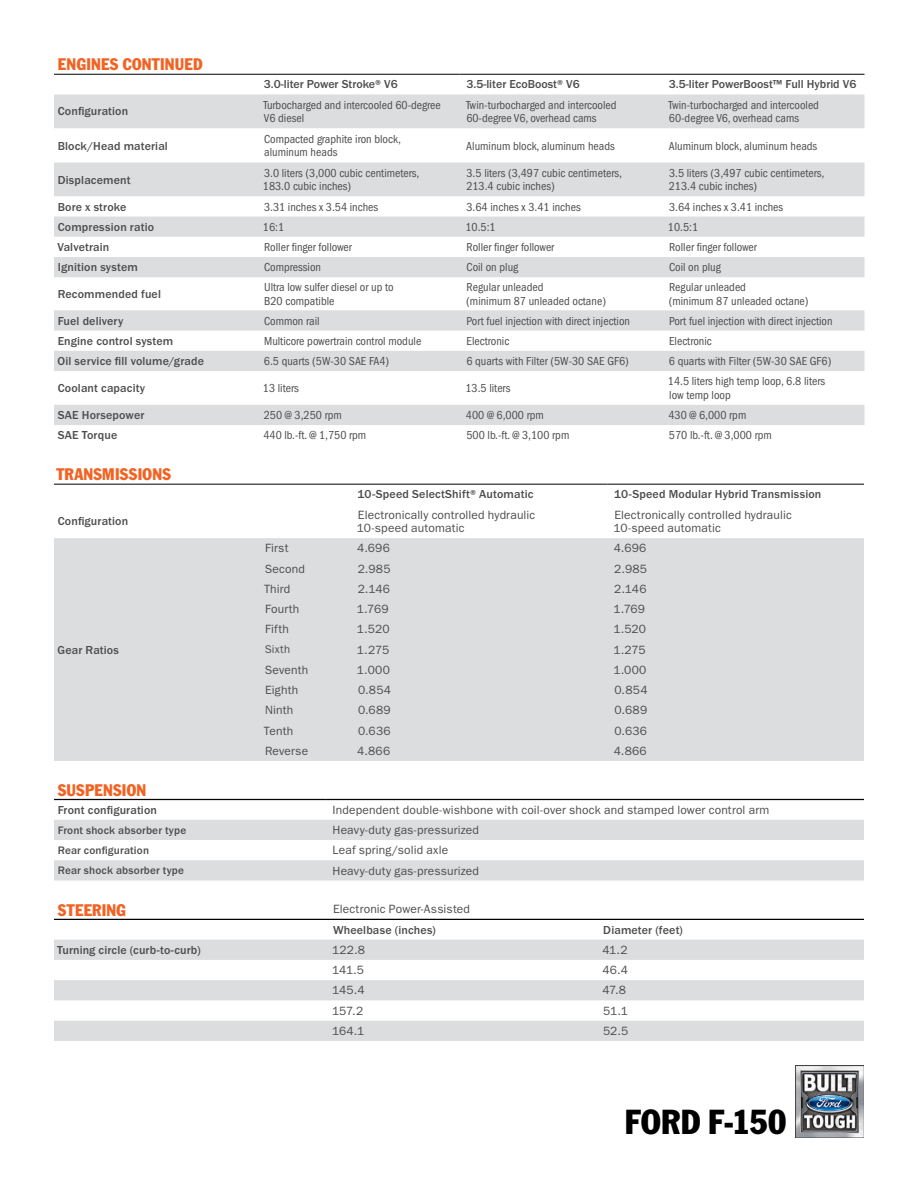
<style>
.page{position:relative;width:918px;height:1188px;background:#fff}
.page>*{position:absolute;margin:0;border:0;box-sizing:border-box;transform-origin:0 0}
.t1{font:condensed 34.05px "Franklin Gothic Std";letter-spacing:.005em;color:#000}
.t2{font:condensed 16.5px "Franklin Gothic Std";letter-spacing:.015em;color:#f26323}
.t3{font:condensed 12px/13.5px "ITC Franklin Gothic Std";color:#4d4d4f}
.t4{font:12px/13.5px "ITC Franklin Gothic Std";letter-spacing:.015em;color:#4d4d4f}
.t5{font:500 12px "ITC Franklin Gothic Std";letter-spacing:.01em;color:#4d4d4f}
.t6{font:500 11.25px "ITC Franklin Gothic Std";letter-spacing:.015em;color:#4d4d4f}
.t7{font:11.25px "ITC Franklin Gothic Std";letter-spacing:.02em;color:#4d4d4f}
</style>
<div class="page">
<img style="left:795px;top:1065px;width:69px;height:73px">
<div style="left:54px;top:538px;width:810px;height:223px;background:#dcddde"></div>
<hr style="left:54px;top:484px;width:204px;height:1px;background:#000">
<hr style="left:258px;top:484px;width:93px;height:1px;background:#000">
<hr style="left:351px;top:484px;width:257px;height:1px;background:#000">
<hr style="left:608px;top:484px;width:256px;height:1px;background:#000">
<svg style="left:54px;top:94px;width:811px;height:331px"></svg>
<hr style="left:54px;top:74px;width:203px;height:1px;background:#000">
<hr style="left:257px;top:74px;width:203px;height:1px;background:#000">
<hr style="left:460px;top:74px;width:202px;height:1px;background:#000">
<hr style="left:662px;top:74px;width:203px;height:1px;background:#000">
<svg style="left:54px;top:820px;width:810px;height:61px;fill:#dcddde"></svg>
<hr style="left:54px;top:799px;width:272px;height:1px;background:#000">
<hr style="left:326px;top:799px;width:538px;height:1px;background:#000">
<svg style="left:54px;top:940px;width:810px;height:101px;fill:#dcddde"></svg>
<hr style="left:54px;top:919px;width:272px;height:1px;background:#000">
<hr style="left:326px;top:919px;width:270px;height:1px;background:#000">
<hr style="left:596px;top:919px;width:268px;height:1px;background:#000">
<h2 class="t2" style="left:58px;top:54px;width:146px">ENGINES CONTINUED</h2>
<p class="t5" style="left:264px;top:78px;width:135px">3.0-liter Power Stroke® V6</p>
<p class="t5" style="left:466px;top:78px;width:115px">3.5-liter EcoBoost® V6</p>
<p class="t5" style="left:669px;top:78px;width:189px">3.5-liter PowerBoost™ Full Hybrid V6</p>
<p class="t5" style="left:58px;top:105px;width:72px">Configuration</p>
<p class="t3" style="left:264px;top:98px;width:179px">Turbocharged and intercooled 60-degree<br>V6 diesel</p>
<p class="t3" style="left:466px;top:98px;width:152px">Twin-turbocharged and intercooled<br>60-degree V6, overhead cams</p>
<p class="t3" style="left:669px;top:98px;width:152px">Twin-turbocharged and intercooled<br>60-degree V6, overhead cams</p>
<p class="t5" style="left:58px;top:139px;width:112px">Block/Head material</p>
<p class="t3" style="left:264px;top:132px;width:138px">Compacted graphite iron block, aluminum heads</p>
<p class="t3" style="left:466px;top:139px;width:150px">Aluminum block, aluminum heads</p>
<p class="t3" style="left:669px;top:139px;width:150px">Aluminum block, aluminum heads</p>
<p class="t5" style="left:58px;top:173px;width:74px">Displacement</p>
<p class="t3" style="left:263px;top:166px;width:158px">3.0 liters (3,000 cubic centimeters,<br>183.0 cubic inches)</p>
<p class="t3" style="left:466px;top:166px;width:157px">3.5 liters (3,497 cubic centimeters,<br>213.4 cubic inches)</p>
<p class="t3" style="left:669px;top:166px;width:157px">3.5 liters (3,497 cubic centimeters,<br>213.4 cubic inches)</p>
<p class="t5" style="left:58px;top:200px;width:70px">Bore x stroke</p>
<p class="t3" style="left:264px;top:200px;width:116px">3.31 inches x 3.54 inches</p>
<p class="t3" style="left:467px;top:200px;width:116px">3.64 inches x 3.41 inches</p>
<p class="t3" style="left:669px;top:200px;width:116px">3.64 inches x 3.41 inches</p>
<p class="t5" style="left:58px;top:220px;width:98px">Compression ratio</p>
<p class="t3" style="left:263px;top:220px;width:23px">16:1</p>
<p class="t3" style="left:465px;top:220px;width:32px">10.5:1</p>
<p class="t3" style="left:668px;top:220px;width:32px">10.5:1</p>
<p class="t5" style="left:57px;top:240px;width:53px">Valvetrain</p>
<p class="t3" style="left:264px;top:240px;width:89px">Roller finger follower</p>
<p class="t3" style="left:467px;top:240px;width:89px">Roller finger follower</p>
<p class="t3" style="left:669px;top:240px;width:89px">Roller finger follower</p>
<p class="t5" style="left:58px;top:261px;width:82px">Ignition system</p>
<p class="t3" style="left:264px;top:261px;width:59px">Compression</p>
<p class="t3" style="left:467px;top:261px;width:53px">Coil on plug</p>
<p class="t3" style="left:669px;top:261px;width:53px">Coil on plug</p>
<p class="t5" style="left:58px;top:287px;width:105px">Recommended fuel</p>
<p class="t3" style="left:264px;top:281px;width:131px">Ultra low sulfer diesel or up to<br>B20 compatible</p>
<p class="t3" style="left:466px;top:281px;width:141px">Regular unleaded<br>(minimum 87 unleaded octane)</p>
<p class="t3" style="left:669px;top:281px;width:141px">Regular unleaded<br>(minimum 87 unleaded octane)</p>
<p class="t5" style="left:58px;top:314px;width:67px">Fuel delivery</p>
<p class="t3" style="left:264px;top:314px;width:57px">Common rail</p>
<p class="t3" style="left:467px;top:314px;width:165px">Port fuel injection with direct injection</p>
<p class="t3" style="left:669px;top:314px;width:165px">Port fuel injection with direct injection</p>
<p class="t5" style="left:58px;top:334px;width:117px">Engine control system</p>
<p class="t3" style="left:264px;top:334px;width:159px">Multicore powertrain control module</p>
<p class="t3" style="left:467px;top:334px;width:44px">Electronic</p>
<p class="t3" style="left:669px;top:334px;width:44px">Electronic</p>
<p class="t5" style="left:58px;top:354px;width:148px">Oil service fill volume/grade</p>
<p class="t3" style="left:264px;top:354px;width:127px">6.5 quarts (5W-30 SAE FA4)</p>
<p class="t3" style="left:466px;top:354px;width:164px">6 quarts with Filter (5W-30 SAE GF6)</p>
<p class="t3" style="left:669px;top:354px;width:164px">6 quarts with Filter (5W-30 SAE GF6)</p>
<p class="t5" style="left:58px;top:381px;width:89px">Coolant capacity</p>
<p class="t3" style="left:263px;top:381px;width:37px">13 liters</p>
<p class="t3" style="left:465px;top:381px;width:46px">13.5 liters</p>
<p class="t3" style="left:668px;top:375px;width:159px">14.5 liters high temp loop, 6.8 liters low temp loop</p>
<p class="t5" style="left:58px;top:408px;width:88px">SAE Horsepower</p>
<p class="t3" style="left:264px;top:408px;width:79px">250 @ 3,250 rpm</p>
<p class="t3" style="left:466px;top:408px;width:79px">400 @ 6,000 rpm</p>
<p class="t3" style="left:668px;top:408px;width:79px">430 @ 6,000 rpm</p>
<p class="t5" style="left:58px;top:429px;width:61px">SAE Torque</p>
<p class="t3" style="left:263px;top:429px;width:104px">440 lb.-ft. @ 1,750 rpm</p>
<p class="t3" style="left:466px;top:429px;width:104px">500 lb.-ft. @ 3,100 rpm</p>
<p class="t3" style="left:669px;top:429px;width:104px">570 lb.-ft. @ 3,000 rpm</p>
<h2 class="t2" style="left:56px;top:464px;width:116px">TRANSMISSIONS</h2>
<p class="t5" style="left:358px;top:488px;width:177px">10-Speed SelectShift® Automatic</p>
<p class="t5" style="left:614px;top:488px;width:209px">10-Speed Modular Hybrid Transmission</p>
<p class="t5" style="left:58px;top:515px;width:72px">Configuration</p>
<p class="t4" style="left:357px;top:508px;width:180px">Electronically controlled hydraulic<br>10-speed automatic</p>
<p class="t4" style="left:613px;top:508px;width:180px">Electronically controlled hydraulic<br>10-speed automatic</p>
<p class="t5" style="left:58px;top:643px;width:63px">Gear Ratios</p>
<p class="t4" style="left:265px;top:542px;width:25px">First</p>
<p class="t4" style="left:357px;top:542px;width:34px">4.696</p>
<p class="t4" style="left:614px;top:542px;width:34px">4.696</p>
<p class="t4" style="left:265px;top:562px;width:42px">Second</p>
<p class="t4" style="left:358px;top:562px;width:34px">2.985</p>
<p class="t4" style="left:614px;top:562px;width:34px">2.985</p>
<p class="t4" style="left:264px;top:582px;width:28px">Third</p>
<p class="t4" style="left:358px;top:582px;width:34px">2.146</p>
<p class="t4" style="left:614px;top:582px;width:34px">2.146</p>
<p class="t4" style="left:265px;top:602px;width:36px">Fourth</p>
<p class="t4" style="left:357px;top:602px;width:33px">1.769</p>
<p class="t4" style="left:613px;top:602px;width:33px">1.769</p>
<p class="t4" style="left:265px;top:623px;width:25px">Fifth</p>
<p class="t4" style="left:357px;top:623px;width:34px">1.520</p>
<p class="t4" style="left:613px;top:623px;width:34px">1.520</p>
<p class="t7" style="left:265px;top:643px;width:27px">Sixth</p>
<p class="t4" style="left:357px;top:643px;width:34px">1.275</p>
<p class="t4" style="left:613px;top:643px;width:34px">1.275</p>
<p class="t4" style="left:265px;top:663px;width:45px">Seventh</p>
<p class="t4" style="left:357px;top:663px;width:35px">1.000</p>
<p class="t4" style="left:613px;top:663px;width:35px">1.000</p>
<p class="t4" style="left:265px;top:683px;width:35px">Eighth</p>
<p class="t4" style="left:358px;top:683px;width:35px">0.854</p>
<p class="t4" style="left:615px;top:683px;width:35px">0.854</p>
<p class="t4" style="left:265px;top:704px;width:30px">Ninth</p>
<p class="t4" style="left:358px;top:704px;width:34px">0.689</p>
<p class="t4" style="left:615px;top:704px;width:34px">0.689</p>
<p class="t4" style="left:264px;top:724px;width:31px">Tenth</p>
<p class="t4" style="left:358px;top:724px;width:34px">0.636</p>
<p class="t4" style="left:615px;top:724px;width:34px">0.636</p>
<p class="t4" style="left:265px;top:744px;width:45px">Reverse</p>
<p class="t4" style="left:357px;top:744px;width:35px">4.866</p>
<p class="t4" style="left:614px;top:744px;width:35px">4.866</p>
<h2 class="t2" style="left:58px;top:780px;width:90px">SUSPENSION</h2>
<p class="t5" style="left:58px;top:803px;width:101px">Front configuration</p>
<p class="t4" style="left:333px;top:803px;width:438px">Independent double-wishbone with coil-over shock and stamped lower control arm</p>
<p class="t6" style="left:58px;top:824px;width:130px">Front shock absorber type</p>
<p class="t4" style="left:333px;top:823px;width:148px">Heavy-duty gas-pressurized</p>
<p class="t6" style="left:58px;top:844px;width:93px">Rear configuration</p>
<p class="t4" style="left:333px;top:844px;width:117px">Leaf spring/solid axle</p>
<p class="t6" style="left:58px;top:864px;width:128px">Rear shock absorber type</p>
<p class="t4" style="left:333px;top:864px;width:148px">Heavy-duty gas-pressurized</p>
<h2 class="t2" style="left:58px;top:900px;width:70px">STEERING</h2>
<p class="t4" style="left:333px;top:903px;width:139px">Electronic Power-Assisted</p>
<p class="t5" style="left:333px;top:923px;width:104px">Wheelbase (inches)</p>
<p class="t5" style="left:603px;top:923px;width:81px">Diameter (feet)</p>
<p class="t5" style="left:57px;top:943px;width:145px">Turning circle (curb-to-curb)</p>
<p class="t4" style="left:332px;top:943px;width:34px">122.8</p>
<p class="t4" style="left:602px;top:943px;width:27px">41.2</p>
<p class="t4" style="left:332px;top:963px;width:34px">141.5</p>
<p class="t4" style="left:602px;top:963px;width:27px">46.4</p>
<p class="t4" style="left:332px;top:984px;width:34px">145.4</p>
<p class="t4" style="left:602px;top:984px;width:25px">47.8</p>
<p class="t4" style="left:332px;top:1004px;width:33px">157.2</p>
<p class="t4" style="left:603px;top:1004px;width:26px">51.1</p>
<p class="t4" style="left:332px;top:1024px;width:34px">164.1</p>
<p class="t4" style="left:603px;top:1024px;width:27px">52.5</p>
<h1 class="t1" style="left:625px;top:1101px;width:163px">FORD F-150</h1>
</div>
